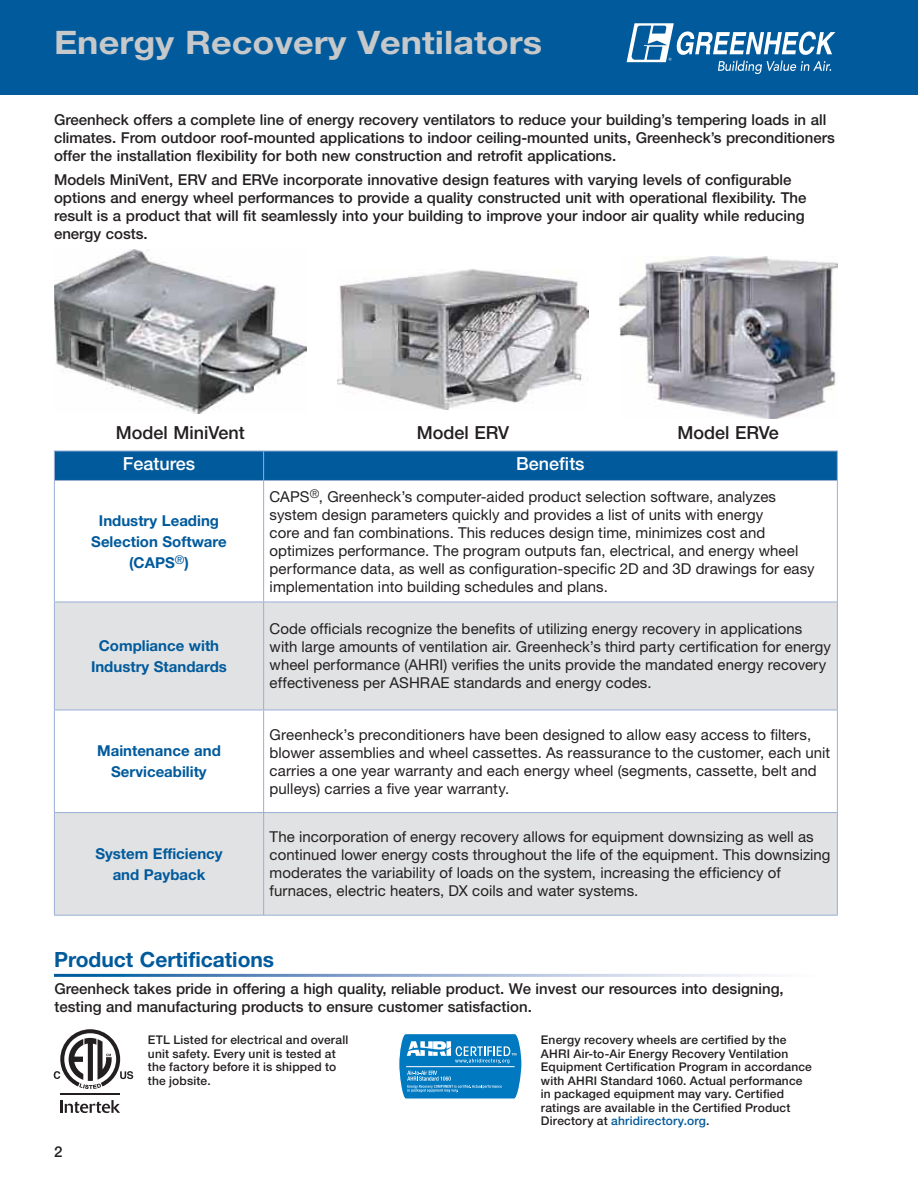
<style>
.page{position:relative;width:918px;height:1188px;background:#fff}
.page>*{position:absolute;margin:0;border:0;box-sizing:border-box;transform-origin:0 0}
.t1{font:700 32.4px "Helvetica Neue LT Std";color:#c6c8ca;scale:1.11 1}
.t2{font:700 21px "Helvetica Neue LT Std";color:#005a9c}
.t3{font:500 18px "Helvetica Neue LT Std";color:#231f20}
.t4{font:500 18px "Helvetica Neue LT Std";color:#fff}
.t5{font:15px/18px "Helvetica Neue LT Std";letter-spacing:.005em;color:#231f20}
.t6{font:500 15px/18px "Helvetica Neue LT Std";color:#231f20}
.t7{font:700 15px/21px "Helvetica Neue LT Std";color:#005a9c;text-align:center}
.t8{font:500 12px/13.5px "Helvetica Neue LT Std";letter-spacing:.015em;color:#231f20}
.s1{color:#005a9c}
</style>
<div class="page">
<div style="left:0;top:0;width:918px;height:94px;background:#005a9c"></div>
<svg style="left:627px;top:23px;width:208px;height:51px"></svg>
<img style="left:338px;top:269px;width:250px;height:141px">
<img style="left:619px;top:256px;width:218px;height:163px">
<img style="left:54px;top:250px;width:253px;height:164px">
<svg style="left:55px;top:603px;width:782px;height:312px;fill:#e1e2e3"></svg>
<div style="left:54px;top:451px;width:784px;height:29px;background:#005a9c"></div>
<hr style="left:54px;top:481px;width:1px;height:121px;background:#99afd4">
<hr style="left:54px;top:480px;width:784px;height:1px;background:#99afd4">
<hr style="left:263px;top:481px;width:1px;height:121px;background:#99afd4">
<hr style="left:837px;top:481px;width:1px;height:121px;background:#99afd4">
<hr style="left:54px;top:602px;width:1px;height:108px;background:#99afd4">
<hr style="left:54px;top:602px;width:784px;height:1px;background:#99afd4">
<hr style="left:263px;top:602px;width:1px;height:108px;background:#99afd4">
<hr style="left:837px;top:602px;width:1px;height:108px;background:#99afd4">
<hr style="left:54px;top:710px;width:1px;height:102px;background:#99afd4">
<hr style="left:54px;top:710px;width:784px;height:1px;background:#99afd4">
<hr style="left:263px;top:710px;width:1px;height:102px;background:#99afd4">
<hr style="left:837px;top:710px;width:1px;height:102px;background:#99afd4">
<hr style="left:54px;top:813px;width:1px;height:102px;background:#99afd4">
<hr style="left:54px;top:812px;width:784px;height:1px;background:#99afd4">
<hr style="left:263px;top:813px;width:1px;height:102px;background:#99afd4">
<hr style="left:837px;top:813px;width:1px;height:102px;background:#99afd4">
<hr style="left:54px;top:915px;width:784px;height:1px;background:#99afd4">
<svg style="left:60px;top:1100px;width:60px;height:13px"></svg>
<hr style="left:60px;top:1094px;width:60px;height:1px;background:#231f20">
<svg style="left:54px;top:1029px;width:79px;height:60px"></svg>
<svg style="left:399px;top:1034px;width:123px;height:65px;background:#2e91cc"></svg>
<h1 class="t1" style="left:54px;top:31px;width:441px">Energy Recovery Ventilators</h1>
<p class="t6" style="left:54px;top:112px;width:782px">Greenheck offers a complete line of energy recovery ventilators to reduce your building’s tempering loads in all climates. From outdoor roof-mounted applications to indoor ceiling-mounted units, Greenheck’s preconditioners offer the installation flexibility for both new construction and retrofit applications.</p>
<p class="t6" style="left:54px;top:172px;width:754px">Models MiniVent, ERV and ERVe incorporate innovative design features with varying levels of configurable options and energy wheel performances to provide a quality constructed unit with operational flexibility. The result is a product that will fit seamlessly into your building to improve your indoor air quality while reducing energy costs.</p>
<p class="t3" style="left:116px;top:427px;width:130px">Model MiniVent</p>
<p class="t3" style="left:417px;top:427px;width:94px">Model ERV</p>
<p class="t3" style="left:678px;top:427px;width:103px">Model ERVe</p>
<p class="t4" style="left:123px;top:457px;width:74px">Features</p>
<p class="t4" style="left:516px;top:457px;width:70px">Benefits</p>
<p class="t7" style="left:91px;top:511px;width:137px">Industry Leading<br>Selection Software (CAPS<sup>®</sup>)</p>
<p class="t7" style="left:91px;top:636px;width:138px">Compliance with<br>Industry Standards</p>
<p class="t7" style="left:97px;top:742px;width:125px">Maintenance and<br>Serviceability</p>
<p class="t7" style="left:95px;top:844px;width:129px">System Efficiency and Payback</p>
<p class="t5" style="left:270px;top:488px;width:547px">CAPS<sup>®</sup>, Greenheck’s computer-aided product selection software, analyzes system design parameters quickly and provides a list of units with energy<br>core and fan combinations. This reduces design time, minimizes cost and optimizes performance. The program outputs fan, electrical, and energy wheel performance data, as well as configuration-specific 2D and 3D drawings for easy implementation into building schedules and plans.</p>
<p class="t5" style="left:270px;top:621px;width:563px">Code officials recognize the benefits of utilizing energy recovery in applications with large amounts of ventilation air. Greenheck’s third party certification for energy wheel performance (AHRI) verifies the units provide the mandated energy recovery effectiveness per ASHRAE standards and energy codes.</p>
<p class="t5" style="left:270px;top:727px;width:562px">Greenheck’s preconditioners have been designed to allow easy access to filters, blower assemblies and wheel cassettes. As reassurance to the customer, each unit carries a one year warranty and each energy wheel (segments, cassette, belt and pulleys) carries a five year warranty.</p>
<p class="t5" style="left:270px;top:829px;width:562px">The incorporation of energy recovery allows for equipment downsizing as well as continued lower energy costs throughout the life of the equipment. This downsizing moderates the variability of loads on the system, increasing the efficiency of furnaces, electric heaters, DX coils and water systems.</p>
<h2 class="t2" style="left:54px;top:952px;width:222px">Product Certifications</h2>
<p class="t6" style="left:54px;top:981px;width:731px">Greenheck takes pride in offering a high quality, reliable product. We invest our resources into designing, testing and manufacturing products to ensure customer satisfaction.</p>
<p class="t8" style="left:148px;top:1034px;width:202px">ETL Listed for electrical and overall unit safety. Every unit is tested at the factory before it is shipped to the jobsite.</p>
<p class="t8" style="left:541px;top:1034px;width:273px">Energy recovery wheels are certified by the AHRI Air-to-Air Energy Recovery Ventilation Equipment Certification Program in accordance with AHRI Standard 1060. Actual performance in packaged equipment may vary. Certified ratings are available in the Certified Product Directory at <span class="s1">ahridirectory.org</span>.</p>
<p class="t6" style="left:54px;top:1143px;width:10px">2</p>
</div>
